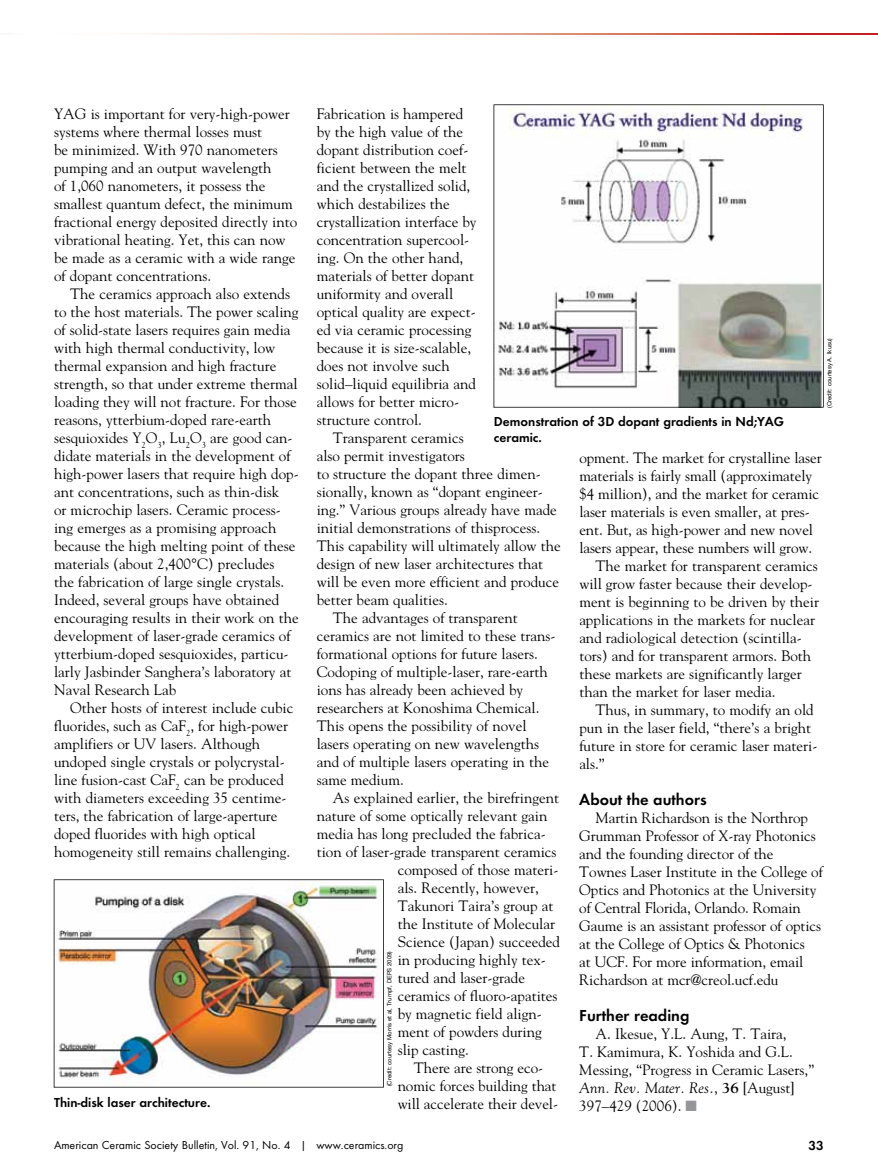
<style>
.page{position:relative;width:878px;height:1175px;background:#fff}
.page>*{position:absolute;margin:0;border:0;box-sizing:border-box;transform-origin:0 0}
.t1{font:600 16.5px "Futura T";color:#000}
.t2{font:15px/18px "Goudy";color:#000}
.t3{font:600 13.5px/16.2px "Futura T";color:#000}
.t4{font:12px "Futura T";color:#000}
.t5{font:6px "Helvetica Neue";color:#000}
.s1{font-style:italic}
.s2{font-weight:700}
.s3{color:#939598}
</style>
<div class="page">
<svg style="left:145px;top:34px;width:733px;height:1px"></svg>
<img style="left:54px;top:879px;width:330px;height:208px">
<svg style="left:493px;top:104px;width:330px;height:303px"></svg>
<p class="t2" style="left:54px;top:104px;width:245px">YAG is important for very-high-power systems where thermal losses must<br>be minimized. With 970 nanometers pumping and an output wavelength<br>of 1,060 nanometers, it possess the smallest quantum defect, the minimum fractional energy deposited directly into vibrational heating. Yet, this can now be made as a ceramic with a wide range of dopant concentrations.</p>
<p class="t2" style="left:54px;top:284px;width:246px;text-indent:16px">The ceramics approach also extends to the host materials. The power scaling of solid-state lasers requires gain media with high thermal conductivity, low thermal expansion and high fracture strength, so that under extreme thermal loading they will not fracture. For those reasons, ytterbium-doped rare-earth sesquioxides Y<sub>2</sub>O<sub>3</sub>, Lu<sub>2</sub>O<sub>3</sub> are good can&shy;didate materials in the development of high-power lasers that require high dop&shy;ant concentrations, such as thin-disk<br>or microchip lasers. Ceramic process&shy;ing emerges as a promising approach because the high melting point of these materials (about 2,400°C) precludes<br>the fabrication of large single crystals.<br>Indeed, several groups have obtained encouraging results in their work on the development of laser-grade ceramics of ytterbium-doped sesquioxides, particu&shy;larly Jasbinder Sanghera’s laboratory at Naval Research Lab</p>
<p class="t2" style="left:54px;top:698px;width:241px;text-indent:16px">Other hosts of interest include cubic fluorides, such as CaF<sub>2</sub>, for high-power amplifiers or UV lasers. Although undoped single crystals or polycrystal&shy;line fusion-cast CaF<sub>2</sub> can be produced with diameters exceeding 35 centime&shy;ters, the fabrication of large-aperture doped fluorides with high optical homogeneity still remains challenging.</p>
<p class="t2" style="left:317px;top:104px;width:161px">Fabrication is hampered by the high value of the dopant distribution coef&shy;ficient between the melt and the crystallized solid, which destabilizes the crystallization interface by concentration supercool&shy;ing. On the other hand, materials of better dopant uniformity and overall optical quality are expect&shy;ed via ceramic processing because it is size-scalable, does not involve such solid–liquid equilibria and allows for better micro&shy;structure control.</p>
<p class="t2" style="left:333px;top:428px;width:132px">Transparent ceramics</p>
<p class="t2" style="left:317px;top:446px;width:150px">also permit investigators</p>
<p class="t2" style="left:317px;top:464px;width:225px">to structure the dopant three dimen-</p>
<p class="t2" style="left:317px;top:482px;width:228px">sionally, known as “dopant engineer-</p>
<p class="t2" style="left:317px;top:500px;width:242px">ing.” Various groups already have made</p>
<p class="t2" style="left:317px;top:518px;width:225px">initial demonstrations of thisprocess.</p>
<p class="t2" style="left:317px;top:536px;width:245px">This capability will ultimately allow the</p>
<p class="t2" style="left:317px;top:554px;width:228px">design of new laser architectures that</p>
<p class="t2" style="left:317px;top:572px;width:244px">will be even more efficient and produce</p>
<p class="t2" style="left:317px;top:590px;width:133px">better beam qualities.</p>
<p class="t2" style="left:333px;top:608px;width:186px">The advantages of transparent</p>
<p class="t2" style="left:317px;top:626px;width:240px">ceramics are not limited to these trans-</p>
<p class="t2" style="left:317px;top:644px;width:223px">formational options for future lasers.</p>
<p class="t2" style="left:317px;top:662px;width:233px">Codoping of multiple-laser, rare-earth</p>
<p class="t2" style="left:317px;top:680px;width:208px">ions has already been achieved by</p>
<p class="t2" style="left:317px;top:698px;width:224px">researchers at Konoshima Chemical.</p>
<p class="t2" style="left:317px;top:716px;width:211px">This opens the possibility of novel</p>
<p class="t2" style="left:317px;top:734px;width:224px">lasers operating on new wavelengths</p>
<p class="t2" style="left:317px;top:752px;width:234px">and of multiple lasers operating in the</p>
<p class="t2" style="left:317px;top:770px;width:89px">same medium.</p>
<p class="t2" style="left:333px;top:788px;width:228px">As explained earlier, the birefringent</p>
<p class="t2" style="left:317px;top:806px;width:232px">nature of some optically relevant gain</p>
<p class="t2" style="left:317px;top:824px;width:230px">media has long precluded the fabrica-</p>
<p class="t2" style="left:317px;top:842px;width:241px">tion of laser-grade transparent ceramics</p>
<p class="t2" style="left:397px;top:860px;width:162px">composed of those materi-</p>
<p class="t2" style="left:397px;top:878px;width:143px">als. Recently, however,</p>
<p class="t2" style="left:397px;top:896px;width:157px">Takunori Taira’s group at</p>
<p class="t2" style="left:397px;top:914px;width:159px">the Institute of Molecular</p>
<p class="t2" style="left:397px;top:932px;width:164px">Science (Japan) succeeded</p>
<p class="t2" style="left:397px;top:950px;width:150px">in producing highly tex-</p>
<p class="t2" style="left:397px;top:968px;width:129px">tured and laser-grade</p>
<p class="t2" style="left:397px;top:986px;width:161px">ceramics of fluoro-apatites</p>
<p class="t2" style="left:397px;top:1004px;width:146px">by magnetic field align-</p>
<p class="t2" style="left:397px;top:1022px;width:146px">ment of powders during</p>
<p class="t2" style="left:397px;top:1040px;width:73px">slip casting.</p>
<p class="t2" style="left:414px;top:1058px;width:131px">There are strong eco-</p>
<p class="t2" style="left:397px;top:1076px;width:160px">nomic forces building that</p>
<p class="t2" style="left:397px;top:1094px;width:162px">will accelerate their devel-</p>
<p class="t5" style="left:825px;top:408px;width:71px;rotate:-90deg">(Credit: courtesy A. Ikusu)</p>
<p class="t3" style="left:494px;top:413px;width:292px">Demonstration of 3D dopant gradients in Nd;YAG ceramic.</p>
<p class="t2" style="left:579px;top:448px;width:244px">opment. The market for crystalline laser</p>
<p class="t2" style="left:579px;top:466px;width:234px">materials is fairly small (approximately</p>
<p class="t2" style="left:579px;top:484px;width:241px">$4 million), and the market for ceramic</p>
<p class="t2" style="left:579px;top:502px;width:232px">laser materials is even smaller, at pres-</p>
<p class="t2" style="left:579px;top:520px;width:235px">ent. But, as high-power and new novel</p>
<p class="t2" style="left:579px;top:538px;width:234px">lasers appear, these numbers will grow.</p>
<p class="t2" style="left:595px;top:556px;width:224px">The market for transparent ceramics</p>
<p class="t2" style="left:579px;top:574px;width:235px">will grow faster because their develop-</p>
<p class="t2" style="left:579px;top:592px;width:241px">ment is beginning to be driven by their</p>
<p class="t2" style="left:579px;top:610px;width:237px">applications in the markets for nuclear</p>
<p class="t2" style="left:579px;top:628px;width:224px">and radiological detection (scintilla-</p>
<p class="t2" style="left:579px;top:646px;width:233px">tors) and for transparent armors. Both</p>
<p class="t2" style="left:579px;top:664px;width:224px">these markets are significantly larger</p>
<p class="t2" style="left:579px;top:682px;width:197px">than the market for laser media.</p>
<p class="t2" style="left:595px;top:700px;width:220px">Thus, in summary, to modify an old</p>
<p class="t2" style="left:579px;top:718px;width:233px">pun in the laser field, “there’s a bright</p>
<p class="t2" style="left:579px;top:736px;width:239px">future in store for ceramic laser materi-</p>
<p class="t2" style="left:579px;top:754px;width:27px">als.”</p>
<p class="t1" style="left:579px;top:789px;width:129px">About the authors</p>
<p class="t2" style="left:579px;top:808px;width:245px;text-indent:16px">Martin Richardson is the Northrop Grumman Professor of X-ray Photonics and the founding director of the Townes Laser Institute in the College of Optics and Photonics at the University of Central Florida, Orlando. Romain Gaume is an assistant professor of optics at the College of Optics &amp; Photonics<br>at UCF. For more information, email Richardson at mcr@creol.ucf.edu</p>
<p class="t1" style="left:579px;top:1005px;width:112px">Further reading</p>
<p class="t2" style="left:579px;top:1024px;width:236px;text-indent:16px">A. Ikesue, Y.L. Aung, T. Taira,<br>T. Kamimura, K. Yoshida and G.L.<br>Messing, “Progress in Ceramic Lasers,” <span class="s1">Ann. Rev. Mater. Res.</span>, <span class="s2">36</span> [August]</p>
<p class="t5" style="left:386px;top:1086px;width:137px;rotate:-90deg">(Credit: courtesy Morris et al, Trumpf, DEPS 2009)</p>
<p class="t3" style="left:54px;top:1094px;width:158px">Thin-disk laser architecture.</p>
<p class="t2" style="left:579px;top:1096px;width:119px">397–429 (2006). <span class="s3">■</span></p>
<p class="t4" style="left:54px;top:1138px;width:351px">American Ceramic Society Bulletin, Vol. 91, No. 4 | www.ceramics.org</p>
<p class="t3" style="left:808px;top:1137px;width:17px">33</p>
</div>
